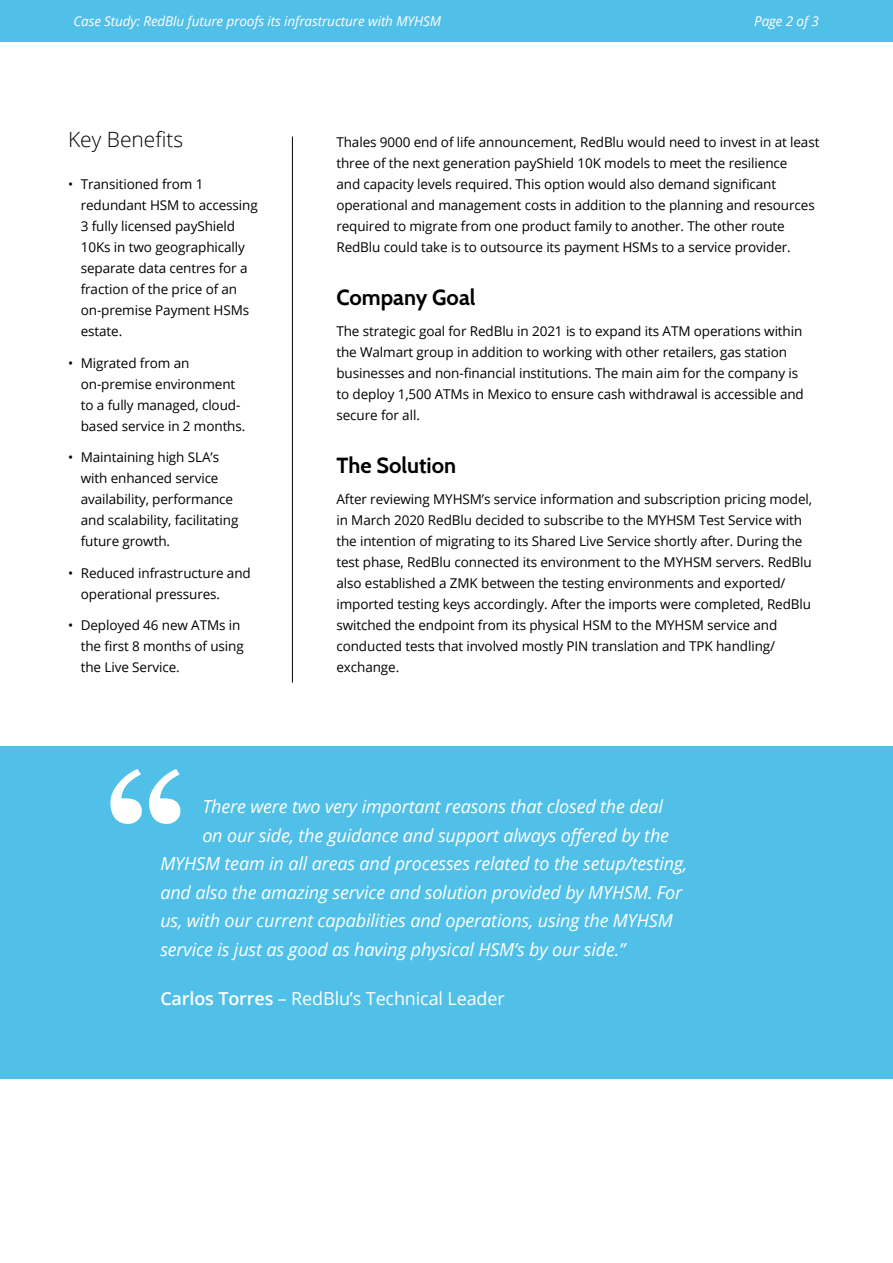
<style>
.page{position:relative;width:893px;height:1263px;background:#fff}
.page>*{position:absolute;margin:0;border:0;box-sizing:border-box;transform-origin:0 0}
.t1{font:700 160.5px "Georgia";color:#fff}
.t2{font:700 21.75px "Cabin";color:#000}
.t3{font:300 21px "Open Sans";color:#000}
.t4{font:italic 18px "Open Sans";letter-spacing:-.01em;color:#fff}
.t5{font:18px "Open Sans";letter-spacing:-.01em;color:#fff}
.t6{font:13.5px/21px "Open Sans";letter-spacing:-.01em;color:#000}
.t7{font:italic 13.5px "Open Sans";letter-spacing:-.01em;color:#fff}
.s1{font-weight:600}
</style>
<div class="page">
<div style="left:0;top:0;width:893px;height:42px;background:#50c0e8"></div>
<div style="left:0;top:746px;width:893px;height:333px;background:#50c0e8"></div>
<hr style="left:292px;top:137px;width:1px;height:546px;background:#000">
<p class="t7" style="left:73px;top:12px;width:369px">Case Study: RedBlu future proofs its infrastructure with MYHSM</p>
<p class="t7" style="left:754px;top:12px;width:66px">Page 2 of 3</p>
<h3 class="t3" style="left:68px;top:125px;width:117px">Key Benefits</h3>
<p class="t6" style="left:81px;top:173px;width:178px;text-indent:-13px">• Transitioned from 1 redundant HSM to accessing<br>3 fully licensed payShield<br>10Ks in two geographically separate data centres for a fraction of the price of an on-premise Payment HSMs estate.</p>
<p class="t6" style="left:81px;top:352px;width:166px;text-indent:-13px">• Migrated from an on-premise environment to a fully managed, cloud&shy;based service in 2 months.</p>
<p class="t6" style="left:81px;top:446px;width:159px;text-indent:-13px">• Maintaining high SLA’s with enhanced service availability, performance and scalability, facilitating future growth.</p>
<p class="t6" style="left:81px;top:562px;width:172px;text-indent:-13px">• Reduced infrastructure and operational pressures.</p>
<p class="t6" style="left:81px;top:614px;width:164px;text-indent:-13px">• Deployed 46 new ATMs in the first 8 months of using the Live Service.</p>
<p class="t6" style="left:336px;top:131px;width:484px">Thales 9000 end of life announcement, RedBlu would need to invest in at least three of the next generation payShield 10K models to meet the resilience<br>and capacity levels required. This option would also demand significant operational and management costs in addition to the planning and resources required to migrate from one product family to another. The other route RedBlu could take is to outsource its payment HSMs to a service provider.</p>
<h2 class="t2" style="left:336px;top:280px;width:141px">Company Goal</h2>
<p class="t6" style="left:336px;top:320px;width:469px">The strategic goal for RedBlu in 2021 is to expand its ATM operations within the Walmart group in addition to working with other retailers, gas station businesses and non-financial institutions. The main aim for the company is to deploy 1,500 ATMs in Mexico to ensure cash withdrawal is accessible and secure for all.</p>
<h2 class="t2" style="left:336px;top:448px;width:121px">The Solution</h2>
<p class="t6" style="left:336px;top:488px;width:477px">After reviewing MYHSM’s service information and subscription pricing model, in March 2020 RedBlu decided to subscribe to the MYHSM Test Service with the intention of migrating to its Shared Live Service shortly after. During the test phase, RedBlu connected its environment to the MYHSM servers. RedBlu also established a ZMK between the testing environments and exported/ imported testing keys accordingly. After the imports were completed, RedBlu switched the endpoint from its physical HSM to the MYHSM service and conducted tests that involved mostly PIN translation and TPK handling/ exchange.</p>
<h1 class="t1" style="left:105px;top:712px;width:85px">“</h1>
<h3 class="t4" style="left:202px;top:794px;width:462px">There were two very important reasons that closed the deal</h3>
<h3 class="t4" style="left:202px;top:823px;width:468px">on our side, the guidance and support always offered by the</h3>
<h3 class="t4" style="left:160px;top:851px;width:529px">MYHSM team in all areas and processes related to the setup/testing,</h3>
<h3 class="t4" style="left:160px;top:880px;width:524px">and also the amazing service and solution provided by MYHSM. For</h3>
<h3 class="t4" style="left:160px;top:908px;width:514px">us, with our current capabilities and operations, using the MYHSM</h3>
<h3 class="t4" style="left:160px;top:937px;width:467px">service is just as good as having physical HSM’s by our side.”</h3>
<h3 class="t5" style="left:160px;top:986px;width:346px"><span class="s1">Carlos Torres</span> – RedBlu’s Technical Leader</h3>
</div>
